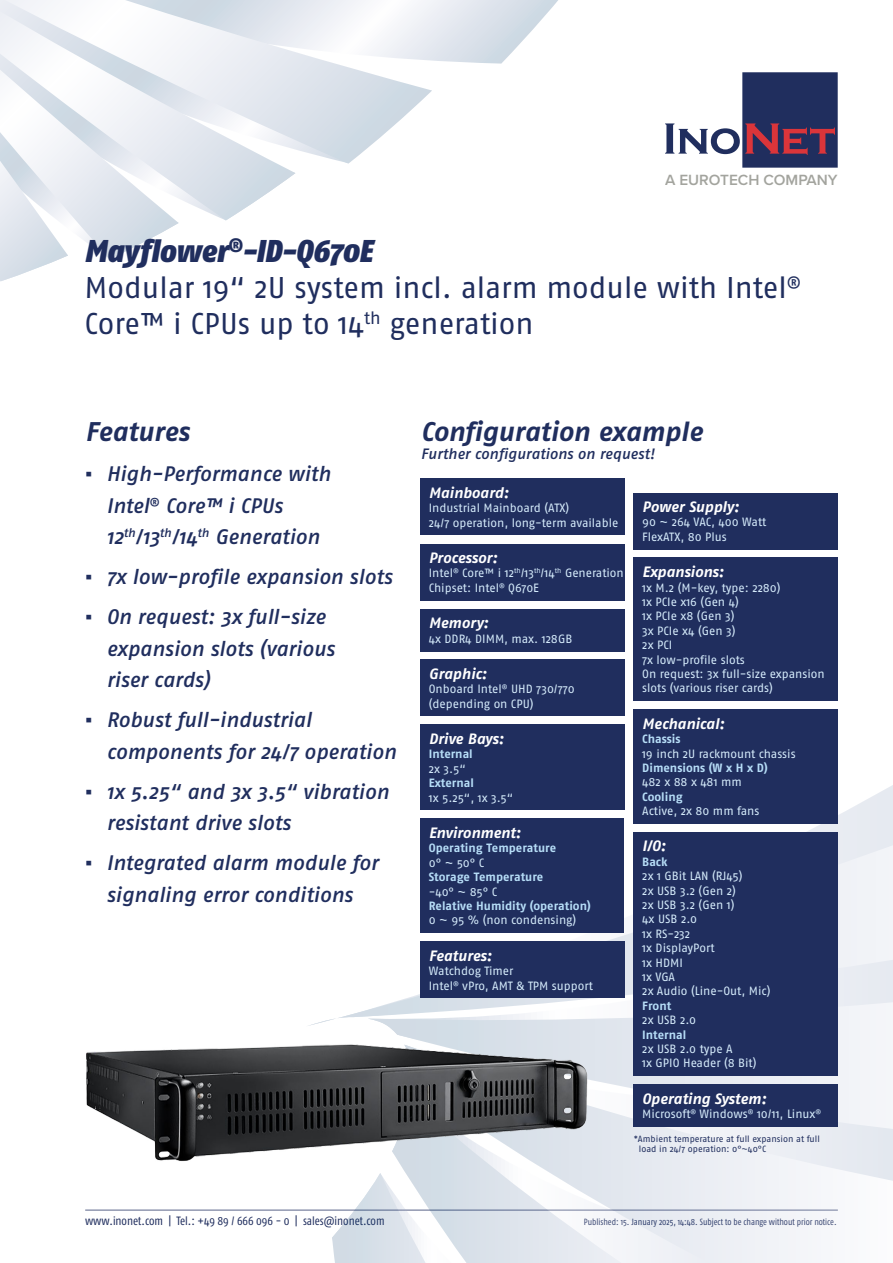
<style>
.page{position:relative;width:893px;height:1263px;background:#fff}
.page>*{position:absolute;margin:0;border:0;box-sizing:border-box;transform-origin:0 0}
.t1{font:italic 900 31.5px "Fago Co";color:#202e5e}
.t2{font:30px/36px "Fago No";color:#202e5e}
.t3{font:italic 700 27px "Fago No";letter-spacing:-.005em;color:#202e5e}
.t4{font:italic 500 21px/31.5px "Fago No";color:#202e5e}
.t5{font:600 15.3px "Proxima Nova";color:#a3a49e}
.Kasten_HL1{font:italic 700 15px "Fago No";color:#fff}
.t6{font:italic 500 15px "Fago No";letter-spacing:-.005em;color:#202e5e}
.Kasten_Text{font:12px/14.4px "Fago No";color:#d5ebfb}
.Kasten_Text-2{font:700 12px "Fago No";color:#b6ddf7}
.t7{font:12px "Fago Co";color:#202e5e}
.Kasten_HL2{font:700 12px "Fago No";color:#b6ddf7}
.t8{font:9px "Fago Co";color:#202e5e}
.Kasten_HL2-2{font:9px "Fago No";color:#202e5e}
.s1{font-family:"Verdana";font-weight:400;font-style:normal}
</style>
<div class="page">
<hr style="left:85px;top:1209px;width:753px;height:2px;background:#202e5e">
<svg style="left:665px;top:72px;width:173px;height:96px"></svg>
<svg style="left:0;top:0;width:558px;height:281px"></svg>
<svg style="left:0;top:0;width:432px;height:164px"></svg>
<svg style="left:308px;top:571px;width:585px;height:455px"></svg>
<svg style="left:368px;top:904px;width:525px;height:140px"></svg>
<svg style="left:588px;top:1044px;width:303px;height:54px"></svg>
<svg style="left:399px;top:1098px;width:494px;height:165px"></svg>
<svg style="left:288px;top:1173px;width:498px;height:90px"></svg>
<div style="left:420px;top:479px;width:204px;height:56px;background:#202e5e"></div>
<div style="left:420px;top:725px;width:204px;height:85px;background:#202e5e"></div>
<div style="left:420px;top:609px;width:204px;height:42px;background:#202e5e"></div>
<div style="left:420px;top:544px;width:204px;height:56px;background:#202e5e"></div>
<div style="left:634px;top:493px;width:204px;height:56px;background:#202e5e"></div>
<div style="left:634px;top:709px;width:204px;height:115px;background:#202e5e"></div>
<div style="left:420px;top:819px;width:204px;height:114px;background:#202e5e"></div>
<div style="left:634px;top:832px;width:204px;height:244px;background:#202e5e"></div>
<div style="left:634px;top:1084px;width:204px;height:43px;background:#202e5e"></div>
<div style="left:420px;top:941px;width:204px;height:57px;background:#202e5e"></div>
<div style="left:634px;top:558px;width:204px;height:143px;background:#202e5e"></div>
<img style="left:86px;top:1044px;width:502px;height:118px">
<div style="left:420px;top:660px;width:204px;height:56px;background:#202e5e"></div>
<p class="t5" style="left:665px;top:169px;width:174px">A EUROTECH COMPANY</p>
<p class="t1" style="left:85px;top:232px;width:289px">Mayflower<sup>®</sup>-ID-Q670E</p>
<p class="t2" style="left:85px;top:269px;width:718px">Modular 19“ 2U system incl. alarm module with Intel<sup>®<br></sup>Core™ i CPUs up to 14<sup>th</sup> generation</p>
<p class="t3" style="left:85px;top:416px;width:105px">Features</p>
<p class="t4" style="left:106px;top:458px;width:226px;text-indent:-21px"><span class="s1">▪</span> High-Performance with<br>Intel<sup>®</sup> Core™ i CPUs<br>12<sup>th</sup>/13<sup>th</sup>/14<sup>th</sup> Generation</p>
<p class="t4" style="left:85px;top:561px;width:308px"><span class="s1">▪</span> 7x low-profile expansion slots</p>
<p class="t4" style="left:106px;top:601px;width:230px;text-indent:-21px"><span class="s1">▪</span> On request: 3x full-size expansion slots (various riser cards)</p>
<p class="t4" style="left:106px;top:704px;width:291px;text-indent:-21px"><span class="s1">▪</span> Robust full-industrial components for 24/7 operation</p>
<p class="t4" style="left:106px;top:775px;width:284px;text-indent:-21px"><span class="s1">▪</span> 1x 5.25“ and 3x 3.5“ vibration resistant drive slots</p>
<p class="t4" style="left:85px;top:847px;width:295px;text-align:center"><span class="s1">▪</span> Integrated alarm module for signaling error conditions</p>
<p class="t3" style="left:421px;top:416px;width:283px">Configuration example</p>
<p class="t6" style="left:421px;top:445px;width:235px">Further configurations on request!</p>
<p class="Kasten_HL1" style="left:429px;top:484px;width:82px">Mainboard:</p>
<p class="Kasten_Text" style="left:429px;top:501px;width:142px">Industrial Mainboard (ATX)</p>
<p class="Kasten_Text" style="left:429px;top:515px;width:191px">24/7 operation, long-term available</p>
<p class="Kasten_HL1" style="left:429px;top:549px;width:70px">Processor:</p>
<p class="Kasten_Text" style="left:429px;top:566px;width:197px">Intel<sup>®</sup> Core™ i 12<sup>th</sup>/13<sup>th</sup>/14<sup>th</sup> Generation</p>
<p class="Kasten_Text" style="left:429px;top:580px;width:112px">Chipset: Intel<sup>®</sup> Q670E</p>
<p class="Kasten_HL1" style="left:429px;top:614px;width:61px">Memory:</p>
<p class="Kasten_Text" style="left:429px;top:631px;width:145px">4x DDR4 DIMM, max. 128GB</p>
<p class="Kasten_HL1" style="left:429px;top:665px;width:60px">Graphic:</p>
<p class="Kasten_Text" style="left:429px;top:682px;width:147px">Onboard Intel<sup>®</sup> UHD 730/770 (depending on CPU)</p>
<p class="Kasten_HL1" style="left:429px;top:730px;width:77px">Drive Bays:</p>
<p class="Kasten_Text-2" style="left:429px;top:747px;width:45px">Internal</p>
<p class="Kasten_Text" style="left:429px;top:761px;width:38px">2x 3.5“</p>
<p class="Kasten_Text-2" style="left:429px;top:776px;width:47px">External</p>
<p class="Kasten_Text" style="left:429px;top:790px;width:86px">1x 5.25“, 1x 3.5“</p>
<p class="Kasten_HL1" style="left:429px;top:824px;width:94px">Environment:</p>
<p class="Kasten_Text-2" style="left:429px;top:841px;width:129px">Operating Temperature</p>
<p class="Kasten_Text" style="left:429px;top:855px;width:57px">0° ~ 50° C</p>
<p class="Kasten_Text-2" style="left:429px;top:870px;width:116px">Storage Temperature</p>
<p class="Kasten_Text" style="left:429px;top:884px;width:70px">-40° ~ 85° C</p>
<p class="Kasten_Text-2" style="left:429px;top:899px;width:163px">Relative Humidity (operation)</p>
<p class="Kasten_Text" style="left:429px;top:913px;width:149px">0 ~ 95 % (non condensing)</p>
<p class="Kasten_HL1" style="left:429px;top:947px;width:65px">Features:</p>
<p class="Kasten_Text" style="left:429px;top:963px;width:86px">Watchdog Timer</p>
<p class="Kasten_Text" style="left:429px;top:978px;width:166px">Intel<sup>®</sup> vPro, AMT &amp; TPM support</p>
<p class="Kasten_HL1" style="left:642px;top:498px;width:98px">Power Supply:</p>
<p class="Kasten_Text" style="left:642px;top:515px;width:126px">90 ~ 264 VAC, 400 Watt</p>
<p class="Kasten_Text" style="left:642px;top:529px;width:86px">FlexATX, 80 Plus</p>
<p class="Kasten_HL1" style="left:642px;top:563px;width:83px">Expansions:</p>
<p class="Kasten_Text" style="left:642px;top:580px;width:140px">1x M.2 (M-key, type: 2280)</p>
<p class="Kasten_Text" style="left:642px;top:594px;width:98px">1x PCIe x16 (Gen 4)</p>
<p class="Kasten_Text" style="left:642px;top:609px;width:94px">1x PCIe x8 (Gen 3)</p>
<p class="Kasten_Text" style="left:642px;top:623px;width:95px">3x PCIe x4 (Gen 3)</p>
<p class="Kasten_Text" style="left:642px;top:638px;width:31px">2x PCI</p>
<p class="Kasten_Text" style="left:642px;top:652px;width:104px">7x low-profile slots</p>
<p class="Kasten_Text" style="left:642px;top:666px;width:184px">On request: 3x full-size expansion slots (various riser cards)</p>
<p class="Kasten_HL1" style="left:642px;top:715px;width:84px">Mechanical:</p>
<p class="Kasten_HL2" style="left:642px;top:732px;width:40px">Chassis</p>
<p class="Kasten_Text" style="left:642px;top:746px;width:155px">19 inch 2U rackmount chassis</p>
<p class="Kasten_Text-2" style="left:642px;top:761px;width:127px">Dimensions (W x H x D)</p>
<p class="Kasten_Text" style="left:642px;top:775px;width:101px">482 x 88 x 481 mm</p>
<p class="Kasten_Text-2" style="left:642px;top:789px;width:42px">Cooling</p>
<p class="Kasten_Text" style="left:642px;top:804px;width:119px">Active, 2x 80 mm fans</p>
<p class="Kasten_HL1" style="left:642px;top:837px;width:25px">I/O:</p>
<p class="Kasten_Text-2" style="left:642px;top:854px;width:27px">Back</p>
<p class="Kasten_Text" style="left:642px;top:869px;width:102px">2x 1 GBit LAN (RJ45)</p>
<p class="Kasten_Text" style="left:642px;top:883px;width:95px">2x USB 3.2 (Gen 2)</p>
<p class="Kasten_Text" style="left:642px;top:897px;width:94px">2x USB 3.2 (Gen 1)</p>
<p class="Kasten_Text" style="left:642px;top:912px;width:56px">4x USB 2.0</p>
<p class="Kasten_Text" style="left:642px;top:926px;width:50px">1x RS-232</p>
<p class="Kasten_Text" style="left:642px;top:941px;width:74px">1x DisplayPort</p>
<p class="Kasten_Text" style="left:642px;top:955px;width:42px">1x HDMI</p>
<p class="Kasten_Text" style="left:642px;top:969px;width:34px">1x VGA</p>
<p class="Kasten_Text" style="left:642px;top:984px;width:130px">2x Audio (Line-Out, Mic)</p>
<p class="Kasten_Text-2" style="left:642px;top:998px;width:31px">Front</p>
<p class="Kasten_Text" style="left:642px;top:1013px;width:55px">2x USB 2.0</p>
<p class="Kasten_Text-2" style="left:642px;top:1027px;width:45px">Internal</p>
<p class="Kasten_Text" style="left:642px;top:1041px;width:92px">2x USB 2.0 type A</p>
<p class="Kasten_Text" style="left:642px;top:1056px;width:116px">1x GPIO Header (8 Bit)</p>
<p class="Kasten_HL1" style="left:642px;top:1090px;width:126px">Operating System:</p>
<p class="Kasten_Text" style="left:642px;top:1107px;width:180px">Microsoft<sup>®</sup> Windows<sup>®</sup> 10/11, Linux<sup>®</sup></p>
<p class="Kasten_HL2-2" style="left:634px;top:1133px;width:188px">*Ambient temperature at full expansion at full</p>
<p class="Kasten_HL2-2" style="left:639px;top:1144px;width:129px">load in 24/7 operation: 0°~40°C</p>
<p class="t7" style="left:85px;top:1214px;width:301px">www.inonet.com | Tel.: +49 89 / 666 096 - 0 | sales@inonet.com</p>
<p class="t8" style="left:584px;top:1216px;width:254px">Published: 15. January 2025, 14:48. Subject to be change without prior notice.</p>
</div>
